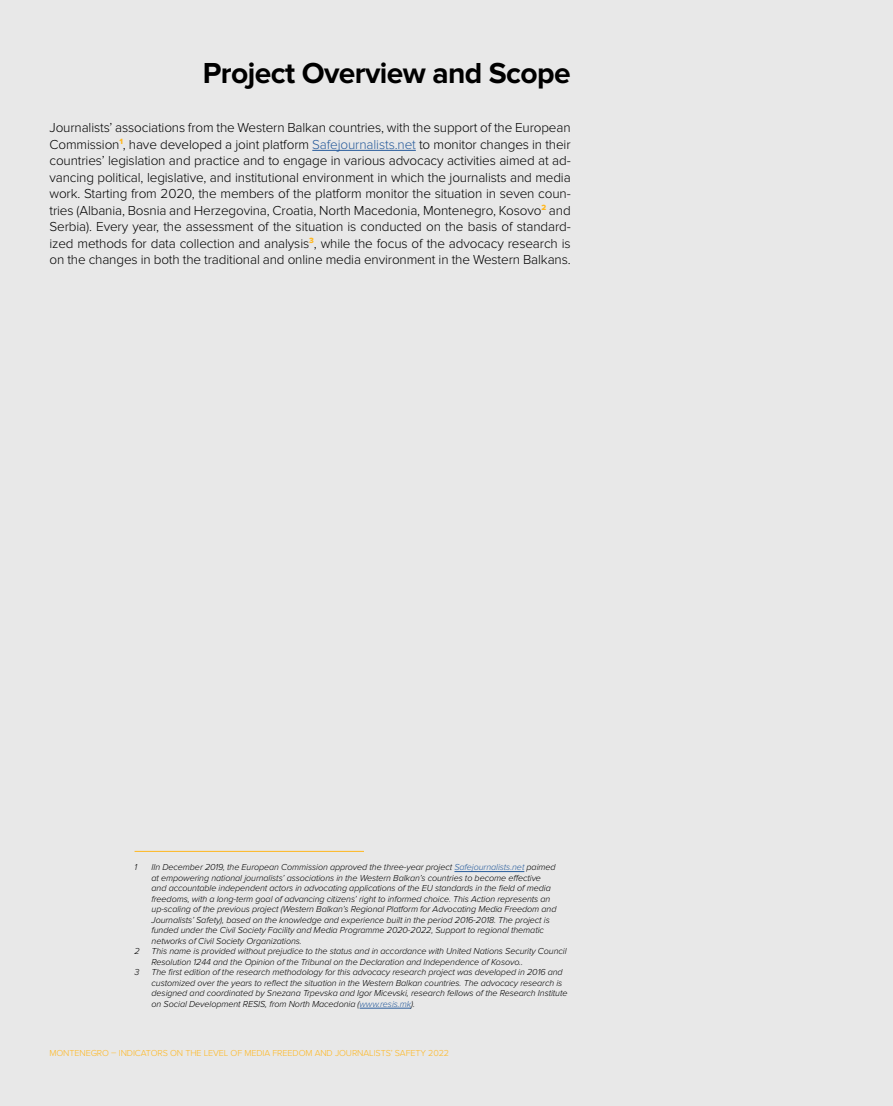
<style>
.page{position:relative;width:893px;height:1106px;background:#fff}
.page>*{position:absolute;margin:0;border:0;box-sizing:border-box;transform-origin:0 0}
.t1{font:700 30px "Proxima Nova";letter-spacing:-.02em;color:#000}
.t2{font:300 13.5px/16.5px "Proxima Nova";letter-spacing:-.01em;color:#000;text-align:justify}
.t3{font:italic 300 9px/10.5px "Proxima Nova";letter-spacing:-.01em;color:#000}
.t4{font:300 9px "Proxima Nova";letter-spacing:-.01em;color:#ffb71e}
.s1{color:#275b9b}
</style>
<div class="page">
<div style="left:0;top:0;width:892px;height:1106px;background:#e8e8e8"></div>
<hr style="left:312px;top:150px;width:104px;height:1px;background:#275b9b">
<hr style="left:135px;top:851px;width:229px;height:1px;background:#ffb71e">
<hr style="left:454px;top:871px;width:70px;height:1px;background:#275b9b">
<hr style="left:360px;top:1007px;width:51px;height:1px;background:#275b9b">
<h1 class="t1" style="left:203px;top:55px;width:369px">Project Overview and Scope</h1>
<p class="t2" style="left:49px;top:119px;width:523px">Journalists’ associations from the Western Balkan countries, with the support of the European Commission<sup>1</sup>, have developed a joint platform <span class="s1">Safejournalists.net</span> to monitor changes in their countries’ legislation and practice and to engage in various advocacy activities aimed at ad&shy;vancing political, legislative, and institutional environment in which the journalists and media work. Starting from 2020, the members of the platform monitor the situation in seven coun&shy;tries (Albania, Bosnia and Herzegovina, Croatia, North Macedonia, Montenegro, Kosovo<sup>2</sup> and Serbia). Every year, the assessment of the situation is conducted on the basis of standard&shy;ized methods for data collection and analysis<sup>3</sup>, while the focus of the advocacy research is on the changes in both the traditional and online media environment in the Western Balkans.</p>
<p class="t3" style="left:135px;top:862px;width:4px">1</p>
<p class="t3" style="left:152px;top:862px;width:406px">IIn December 2019, the European Commission approved the three-year project <span class="s1">Safejournalists.net</span> paimed at empowering national journalists’ associations in the Western Balkan’s countries to become effective and accountable independent actors in advocating applications of the EU standards in the field of media freedoms, with a long-term goal of advancing citizens’ right to informed choice. This Action represents an up-scaling of the previous project (Western Balkan’s Regional Platform for Advocating Media Freedom and Journalists’ Safety), based on the knowledge and experience built in the period 2016-2018. The project is funded under the Civil Society Facility and Media Programme 2020-2022, Support to regional thematic networks of Civil Society Organizations.</p>
<p class="t3" style="left:135px;top:946px;width:7px">2</p>
<p class="t3" style="left:152px;top:946px;width:417px">This name is provided without prejudice to the status and in accordance with United Nations Security Council<br>Resolution 1244 and the Opinion of the Tribunal on the Declaration and Independence of Kosovo..</p>
<p class="t3" style="left:135px;top:967px;width:6px">3</p>
<p class="t3" style="left:152px;top:967px;width:417px">The first edition of the research methodology for this advocacy research project was developed in 2016 and customized over the years to reflect the situation in the Western Balkan countries. The advocacy research is designed and coordinated by Snezana Trpevska and Igor Micevski, research fellows of the Research Institute on Social Development RESIS, from North Macedonia (<span class="s1">www.resis.mk</span>).</p>
<p class="t4" style="left:50px;top:1048px;width:401px">MONTENEGRO – INDICATORS ON THE LEVEL OF MEDIA FREEDOM AND JOURNALISTS’ SAFETY 2022</p>
</div>
